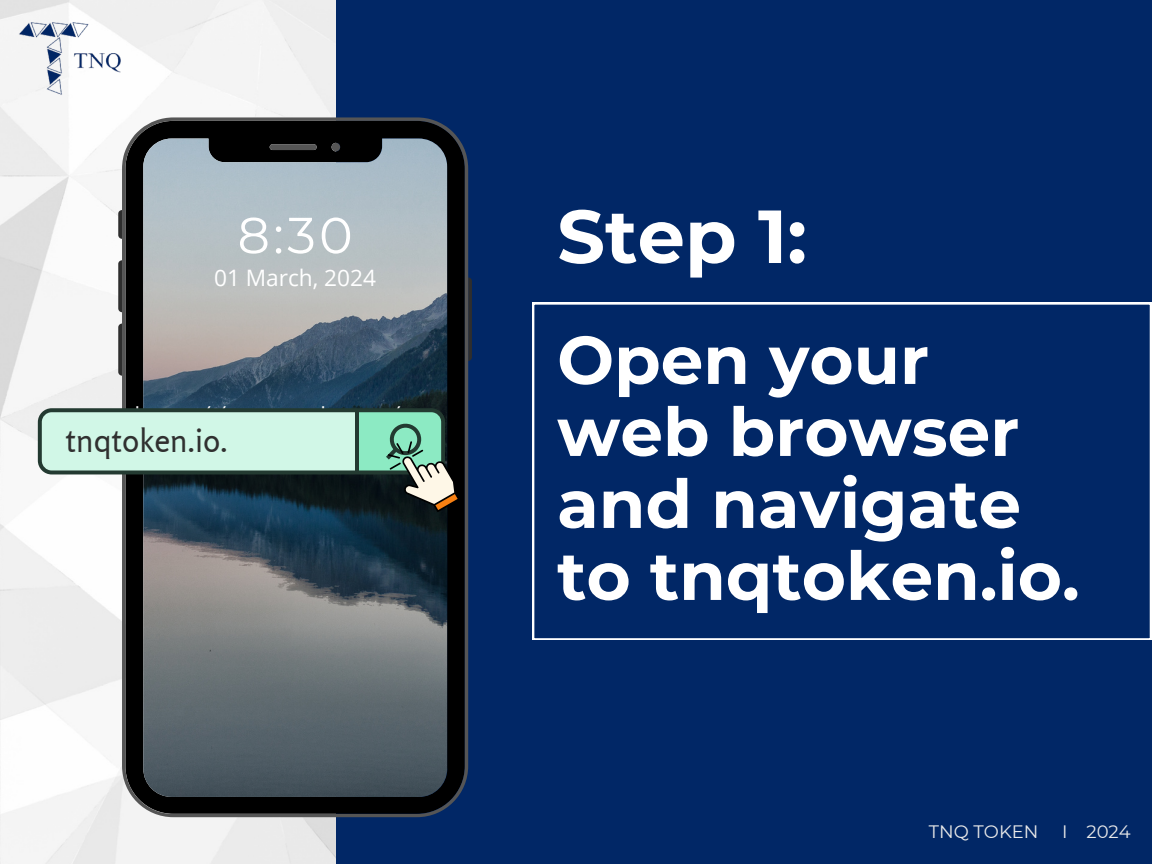
<style>
.page{position:relative;width:1152px;height:864px;background:#fff}
.page>*{position:absolute;margin:0;border:0;box-sizing:border-box;transform-origin:0 0}
.t1{font:700 75px "Montserrat";color:#fff}
.t2{font:700 67.5px/72px "Montserrat";color:#fff}
.t3{font:50.85px "Montserrat";color:#fff}
.t4{font:32.25px "Rosario";color:#303030}
.t5{font:22.65px "Open Sans";color:#fff}
.t6{font:18px "Montserrat";color:#e9e9e9}
</style>
<div class="page">
<img style="left:0;top:0;width:336px;height:864px">
<div style="left:336px;top:0;width:816px;height:864px;background:#012766"></div>
<svg style="left:532px;top:302px;width:620px;height:338px"></svg>
<img style="left:0;top:0;width:145px;height:126px">
<svg style="left:118px;top:210px;width:4px;height:29px"></svg>
<svg style="left:118px;top:260px;width:4px;height:52px"></svg>
<svg style="left:118px;top:324px;width:4px;height:52px"></svg>
<svg style="left:468px;top:277px;width:4px;height:84px"></svg>
<svg style="left:122px;top:117px;width:346px;height:700px;background:#606a70"></svg>
<svg style="left:38px;top:408px;width:422px;height:104px;background:#86a49b"></svg>
<h2 class="t3" style="left:238px;top:204px;width:117px">8:30</h2>
<h4 class="t5" style="left:214px;top:262px;width:164px">01 March, 2024</h4>
<p class="t4" style="left:66px;top:421px;width:164px">tnqtoken.io.</p>
<h1 class="t1" style="left:557px;top:190px;width:251px">Step 1:</h1>
<p class="t2" style="left:557px;top:324px;width:524px">Open your web browser and navigate to tnqtoken.io.</p>
<p class="t6" style="left:929px;top:821px;width:111px">TNQ TOKEN</p>
<p class="t6" style="left:1062px;top:821px;width:70px">I 2024</p>
</div>
